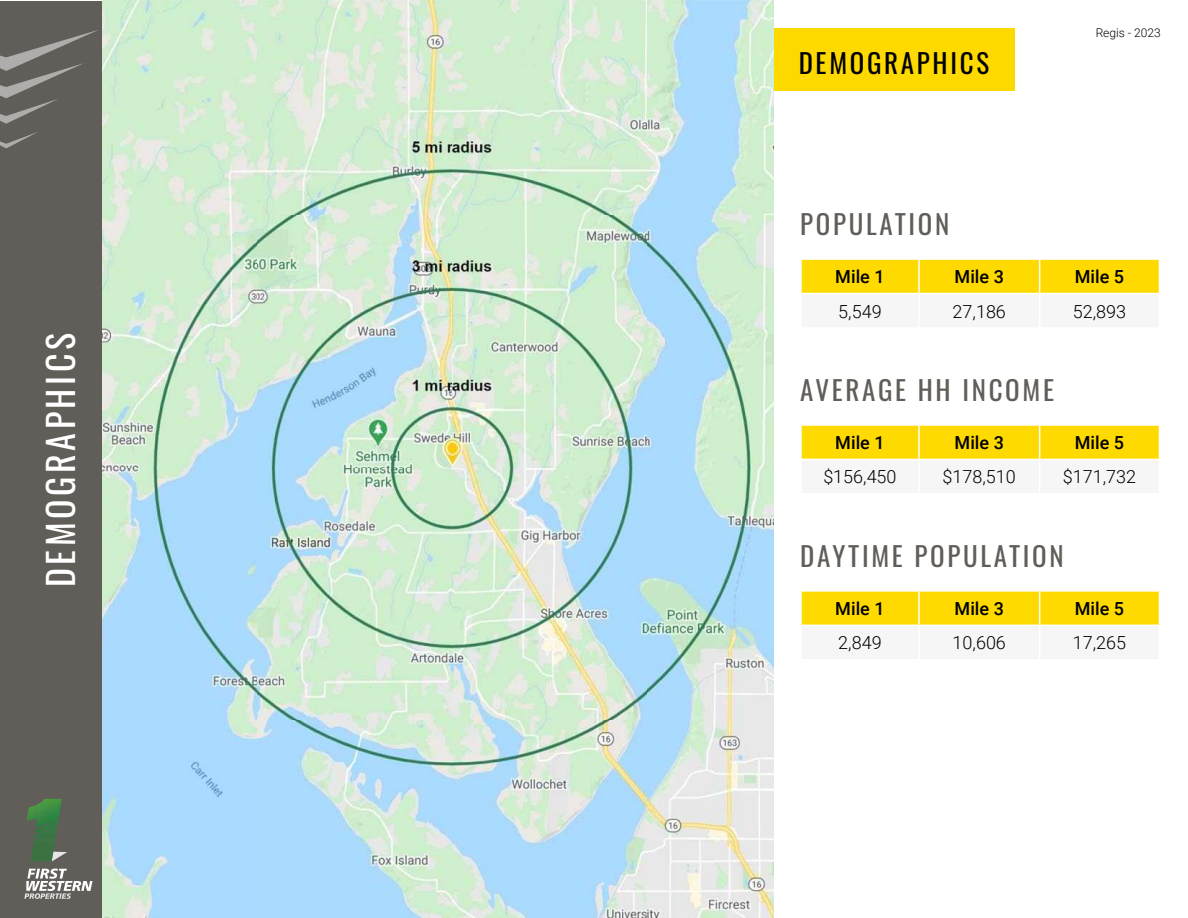
<style>
.page{position:relative;width:1188px;height:918px;background:#fff}
.page>*{position:absolute;margin:0;border:0;box-sizing:border-box;transform-origin:0 0}
.t1{font:36px "Oswald";letter-spacing:.1em;color:#fff}
.t2{font:27px "Oswald";letter-spacing:.1em;color:#615d59}
.t3{font:27px "Oswald";letter-spacing:.1em;color:#000}
.t4{font:300 18px "Roboto";color:#000}
.t5{font:500 18px "Roboto";color:#000}
.t6{font:300 12px "Roboto";color:#000}
</style>
<div class="page">
<div style="left:769px;top:28px;width:246px;height:63px;background:#fdd900"></div>
<div style="left:0;top:1px;width:105px;height:917px;background:#615d59"></div>
<svg style="left:24px;top:869px;width:69px;height:30px"></svg>
<img style="left:27px;top:799px;width:35px;height:62px">
<svg style="left:0;top:30px;width:98px;height:94px"></svg>
<svg style="left:0;top:132px;width:37px;height:16px"></svg>
<div style="left:802px;top:260px;width:357px;height:33px;background:#ffda00"></div>
<hr style="left:918px;top:260px;width:2px;height:33px;background:#fff">
<hr style="left:1039px;top:260px;width:1px;height:33px;background:#fff">
<div style="left:802px;top:426px;width:357px;height:33px;background:#ffda00"></div>
<hr style="left:918px;top:426px;width:2px;height:33px;background:#fff">
<hr style="left:1039px;top:426px;width:1px;height:33px;background:#fff">
<div style="left:802px;top:592px;width:357px;height:33px;background:#ffda00"></div>
<hr style="left:918px;top:592px;width:2px;height:33px;background:#fff">
<hr style="left:1039px;top:592px;width:1px;height:33px;background:#fff">
<img style="left:103px;top:0;width:671px;height:918px">
<h1 class="t1" style="left:28px;top:587px;width:256px;rotate:-90deg">DEMOGRAPHICS</h1>
<h2 class="t3" style="left:799px;top:39px;width:192px">DEMOGRAPHICS</h2>
<h2 class="t2" style="left:800px;top:200px;width:151px">POPULATION</h2>
<p class="t6" style="left:1096px;top:24px;width:67px">Regis - 2023</p>
<p class="t5" style="left:835px;top:264px;width:51px">Mile 1</p>
<p class="t5" style="left:955px;top:264px;width:51px">Mile 3</p>
<p class="t5" style="left:1075px;top:264px;width:51px">Mile 5</p>
<p class="t4" style="left:838px;top:299px;width:45px">5,549</p>
<p class="t4" style="left:953px;top:299px;width:55px">27,186</p>
<p class="t4" style="left:1073px;top:299px;width:55px">52,893</p>
<h2 class="t2" style="left:800px;top:366px;width:255px">AVERAGE HH INCOME</h2>
<p class="t5" style="left:835px;top:430px;width:51px">Mile 1</p>
<p class="t5" style="left:955px;top:430px;width:51px">Mile 3</p>
<p class="t5" style="left:1075px;top:430px;width:51px">Mile 5</p>
<p class="t4" style="left:823px;top:464px;width:75px">$156,450</p>
<p class="t4" style="left:943px;top:464px;width:75px">$178,510</p>
<p class="t4" style="left:1063px;top:464px;width:75px">$171,732</p>
<h2 class="t2" style="left:800px;top:532px;width:265px">DAYTIME POPULATION</h2>
<p class="t5" style="left:835px;top:596px;width:51px">Mile 1</p>
<p class="t5" style="left:955px;top:596px;width:51px">Mile 3</p>
<p class="t5" style="left:1075px;top:596px;width:51px">Mile 5</p>
<p class="t4" style="left:838px;top:630px;width:45px">2,849</p>
<p class="t4" style="left:953px;top:630px;width:55px">10,606</p>
<p class="t4" style="left:1073px;top:630px;width:55px">17,265</p>
</div>
